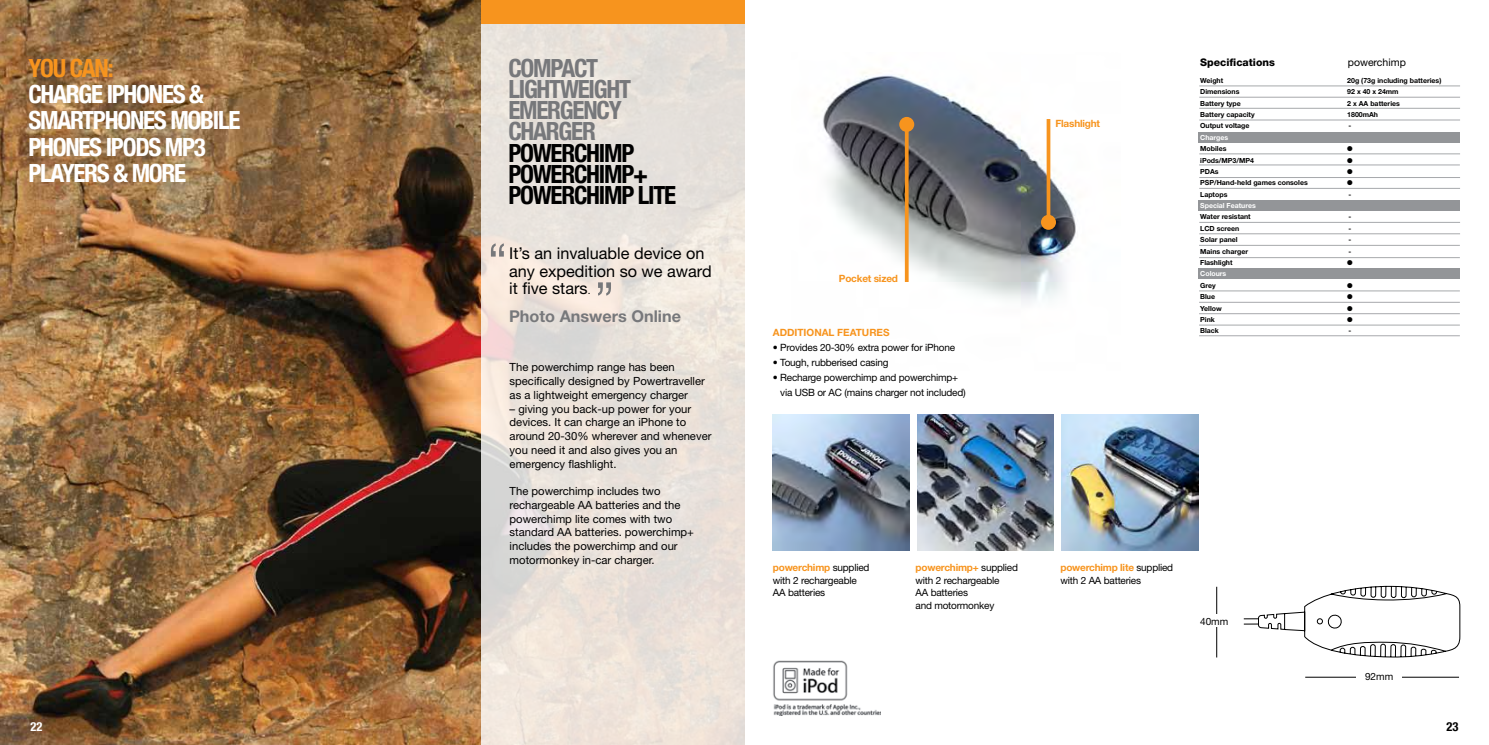
<style>
.page{position:relative;width:1489px;height:745px;background:#fff}
.page>*{position:absolute;margin:0;border:0;box-sizing:border-box;transform-origin:0 0}
.t1{font:condensed 52.12px "Helvetica Neue";color:#77787b}
.t2{font:700 condensed 25px/26.2px "Helvetica Neue";letter-spacing:-.05em;color:#fff}
.t3{font:700 condensed 25px "Helvetica Neue";color:#000}
.t4{font:700 condensed 25px/21.2px "Helvetica Neue";letter-spacing:-.05em;color:#77787b}
.t5{font:700 condensed 25px "Helvetica Neue";color:#f7941e}
.t6{font:16.25px/17.5px "Helvetica Neue";color:#000}
.t7{font:700 16.25px "Helvetica Neue";color:#77787b}
.t8{font:700 condensed 12.5px "Helvetica Neue";color:#000}
.t9{font:700 condensed 12.5px "Helvetica Neue";color:#fff}
.t10{font:11.25px/13.8px "Helvetica Neue";color:#000}
.t11{font:800 10.5px "Helvetica Neue";color:#000}
.t12{font:10.5px "Helvetica Neue";color:#000}
.t13{font:10px/12.5px "Helvetica Neue";letter-spacing:-.02em;color:#000}
.t14{font:700 10px "Helvetica Neue";letter-spacing:-.02em;color:#f7941e}
.t15{font:700 10px "Helvetica Neue";color:#f7941e}
.t16{font:700 7px "Helvetica Neue";color:#000}
.t17{font:700 7px "Helvetica Neue";color:#fff}
.t18{font:7px "Zapf Dingbats ITC";color:#000}
.s1{font-size:10px}
.s2{font-weight:700;color:#f7941e}
</style>
<div class="page">
<img style="left:0;top:0;width:481px;height:744px">
<svg style="left:481px;top:24px;width:263px;height:720px;fill:#e9e1db"></svg>
<div style="left:481px;top:0;width:263px;height:24px;background:#f7941e"></div>
<img style="left:773px;top:660px;width:107px;height:55px">
<img style="left:823px;top:71px;width:253px;height:232px">
<svg style="left:904px;top:132px;width:4px;height:150px"></svg>
<div style="left:899px;top:117px;width:15px;height:15px;background:#f7941e;border-radius:50%"></div>
<svg style="left:1046px;top:119px;width:4px;height:96px"></svg>
<div style="left:1040px;top:215px;width:15px;height:15px;background:#f7941e;border-radius:50%"></div>
<hr style="left:1199px;top:86px;width:260px;height:1px;background:#a7a9ac">
<hr style="left:1199px;top:222px;width:260px;height:1px;background:#a7a9ac">
<hr style="left:1199px;top:97px;width:260px;height:1px;background:#a7a9ac">
<hr style="left:1199px;top:108px;width:260px;height:1px;background:#a7a9ac">
<hr style="left:1199px;top:120px;width:260px;height:1px;background:#a7a9ac">
<hr style="left:1199px;top:153px;width:260px;height:1px;background:#a7a9ac">
<hr style="left:1199px;top:177px;width:260px;height:1px;background:#a7a9ac">
<hr style="left:1199px;top:188px;width:260px;height:1px;background:#a7a9ac">
<hr style="left:1199px;top:233px;width:260px;height:1px;background:#a7a9ac">
<hr style="left:1198px;top:245px;width:261px;height:1px;background:#a7a9ac">
<hr style="left:1198px;top:257px;width:261px;height:1px;background:#a7a9ac">
<hr style="left:1198px;top:302px;width:261px;height:1px;background:#a7a9ac">
<hr style="left:1198px;top:313px;width:261px;height:1px;background:#a7a9ac">
<hr style="left:1198px;top:324px;width:261px;height:1px;background:#a7a9ac">
<hr style="left:1198px;top:335px;width:261px;height:1px;background:#a7a9ac">
<hr style="left:1198px;top:290px;width:261px;height:1px;background:#a7a9ac">
<hr style="left:1198px;top:165px;width:261px;height:1px;background:#a7a9ac">
<div style="left:1198px;top:132px;width:261px;height:11px;background:#939598"></div>
<div style="left:1198px;top:200px;width:261px;height:11px;background:#939598"></div>
<div style="left:1198px;top:268px;width:261px;height:11px;background:#939598"></div>
<img style="left:772px;top:414px;width:137px;height:136px">
<img style="left:917px;top:414px;width:136px;height:136px">
<img style="left:1061px;top:414px;width:137px;height:136px">
<svg style="left:1243px;top:585px;width:217px;height:93px"></svg>
<hr style="left:1216px;top:586px;width:1px;height:71px;background:#000">
<div style="left:1196px;top:613px;width:35px;height:13px;background:#fff"></div>
<hr style="left:1305px;top:676px;width:153px;height:1px;background:#000">
<div style="left:1356px;top:668px;width:45px;height:21px;background:#fff"></div>
<h2 class="t5" style="left:28px;top:53px;width:87px">YOUCAN:</h2>
<h2 class="t2" style="left:28px;top:81px;width:14px">CHARGE</h2>
<h2 class="t2" style="left:28px;top:81px;width:214px;text-indent:78px">IPHONES &amp;<br>SMARTPHONES MOBILE<br>PHONES IPODS MP3<br>PLAYERS &amp; MORE</h2>
<p class="t9" style="left:31px;top:718px;width:13px">22</p>
<h2 class="t4" style="left:508px;top:57px;width:124px">COMPACT<br>LIGHTWEIGHT<br>EMERGENCY<br>CHARGER</h2>
<h2 class="t3" style="left:508px;top:137px;width:13px">POWERCHI</h2>
<h2 class="t3" style="left:604px;top:137px;width:30px">MP</h2>
<h2 class="t3" style="left:508px;top:159px;width:13px">POWERCHI</h2>
<h2 class="t3" style="left:604px;top:159px;width:45px">MP+</h2>
<h2 class="t3" style="left:508px;top:180px;width:13px">POWERCHI</h2>
<h2 class="t3" style="left:604px;top:180px;width:44px">MP LITE</h2>
<h1 class="t1" style="left:487px;top:232px;width:23px">“</h1>
<h3 class="t6" style="left:509px;top:244px;width:204px">It’s an invaluable device on any expedition so we award it five stars<span class="s1">.</span></h3>
<h3 class="t7" style="left:509px;top:306px;width:173px">Photo Answers Online</h3>
<h1 class="t1" style="left:615px;top:307px;width:23px;rotate:-180deg">“</h1>
<p class="t10" style="left:509px;top:360px;width:197px">The powerchimp range has been specifically designed by Powertraveller as a lightweight emergency charger</p>
<p class="t10" style="left:509px;top:401px;width:203px">– giving you back-up power for your devices. It can charge an iPhone to around 20-30% wherever and whenever you need it and also gives you an emergency flashlight.</p>
<p class="t10" style="left:509px;top:484px;width:186px">The powerchimp includes two rechargeable AA batteries and the powerchimp lite comes with two standard AA batteries. powerchimp+ includes the powerchimp and our motormonkey in-car charger.</p>
<p class="t14" style="left:838px;top:272px;width:61px">Pocket sized</p>
<p class="t15" style="left:772px;top:326px;width:118px">ADDITIONAL FEATURES</p>
<p class="t13" style="left:772px;top:341px;width:184px">• Provides 20-30% extra power for iPhone</p>
<p class="t13" style="left:772px;top:356px;width:117px">• Tough, rubberised casing</p>
<p class="t13" style="left:780px;top:370px;width:187px;line-height:15px;text-indent:-7px">• Recharge powerchimp and powerchimp+ via USB or AC (mains charger not included)</p>
<p class="t14" style="left:1055px;top:117px;width:46px">Flashlight</p>
<p class="t11" style="left:1200px;top:56px;width:76px">Specifications</p>
<p class="t12" style="left:1347px;top:56px;width:60px">powerchimp</p>
<p class="t16" style="left:1200px;top:76px;width:25px">Weight</p>
<p class="t16" style="left:1347px;top:76px;width:96px">20g (73g including batteries)</p>
<p class="t16" style="left:1200px;top:87px;width:41px">Dimensions</p>
<p class="t16" style="left:1347px;top:87px;width:53px">92 x 40 x 24mm</p>
<p class="t16" style="left:1200px;top:99px;width:42px">Battery type</p>
<p class="t16" style="left:1347px;top:99px;width:54px">2 x AA batteries</p>
<p class="t16" style="left:1200px;top:110px;width:56px">Battery capacity</p>
<p class="t16" style="left:1347px;top:110px;width:32px">1800mAh</p>
<p class="t16" style="left:1200px;top:121px;width:51px">Output voltage</p>
<p class="t16" style="left:1348px;top:121px;width:4px">-</p>
<p class="t17" style="left:1200px;top:133px;width:30px">Charges</p>
<p class="t16" style="left:1200px;top:144px;width:28px">Mobiles</p>
<p class="t18" style="left:1347px;top:145px;width:7px">●</p>
<p class="t16" style="left:1200px;top:155px;width:55px">iPods/MP3/MP4</p>
<p class="t18" style="left:1347px;top:157px;width:7px">●</p>
<p class="t16" style="left:1200px;top:167px;width:20px">PDAs</p>
<p class="t18" style="left:1347px;top:168px;width:7px">●</p>
<p class="t16" style="left:1200px;top:178px;width:109px">PSP/Hand-held games consoles</p>
<p class="t18" style="left:1347px;top:179px;width:7px">●</p>
<p class="t16" style="left:1200px;top:190px;width:29px">Laptops</p>
<p class="t16" style="left:1348px;top:190px;width:4px">-</p>
<p class="t17" style="left:1200px;top:201px;width:57px">Special Features</p>
<p class="t16" style="left:1200px;top:212px;width:52px">Water resistant</p>
<p class="t16" style="left:1348px;top:212px;width:4px">-</p>
<p class="t16" style="left:1200px;top:224px;width:41px">LCD screen</p>
<p class="t16" style="left:1348px;top:224px;width:4px">-</p>
<p class="t16" style="left:1200px;top:235px;width:39px">Solar panel</p>
<p class="t16" style="left:1348px;top:235px;width:4px">-</p>
<p class="t16" style="left:1200px;top:246px;width:49px">Mains charger</p>
<p class="t16" style="left:1348px;top:246px;width:4px">-</p>
<p class="t16" style="left:1200px;top:258px;width:34px">Flashlight</p>
<p class="t18" style="left:1347px;top:259px;width:7px">●</p>
<p class="t17" style="left:1200px;top:269px;width:28px">Colours</p>
<p class="t16" style="left:1200px;top:281px;width:17px">Grey</p>
<p class="t18" style="left:1347px;top:282px;width:7px">●</p>
<p class="t16" style="left:1200px;top:292px;width:16px">Blue</p>
<p class="t18" style="left:1347px;top:293px;width:7px">●</p>
<p class="t16" style="left:1200px;top:303px;width:23px">Yellow</p>
<p class="t18" style="left:1347px;top:304px;width:7px">●</p>
<p class="t16" style="left:1200px;top:315px;width:16px">Pink</p>
<p class="t18" style="left:1347px;top:316px;width:7px">●</p>
<p class="t16" style="left:1200px;top:326px;width:20px">Black</p>
<p class="t16" style="left:1348px;top:326px;width:4px">-</p>
<p class="t13" style="left:772px;top:561px;width:98px"><span class="s2">powerchimp</span> supplied with 2 rechargeable<br>AA batteries</p>
<p class="t13" style="left:915px;top:561px;width:104px"><span class="s2">powerchimp+</span> supplied with 2 rechargeable<br>AA batteries<br>and motormonkey</p>
<p class="t13" style="left:1060px;top:561px;width:114px"><span class="s2">powerchimp lite</span> supplied with 2 AA batteries</p>
<p class="t13" style="left:1200px;top:614px;width:30px">40mm</p>
<p class="t13" style="left:1364px;top:669px;width:30px">92mm</p>
<p class="t8" style="left:1446px;top:718px;width:14px">23</p>
</div>
